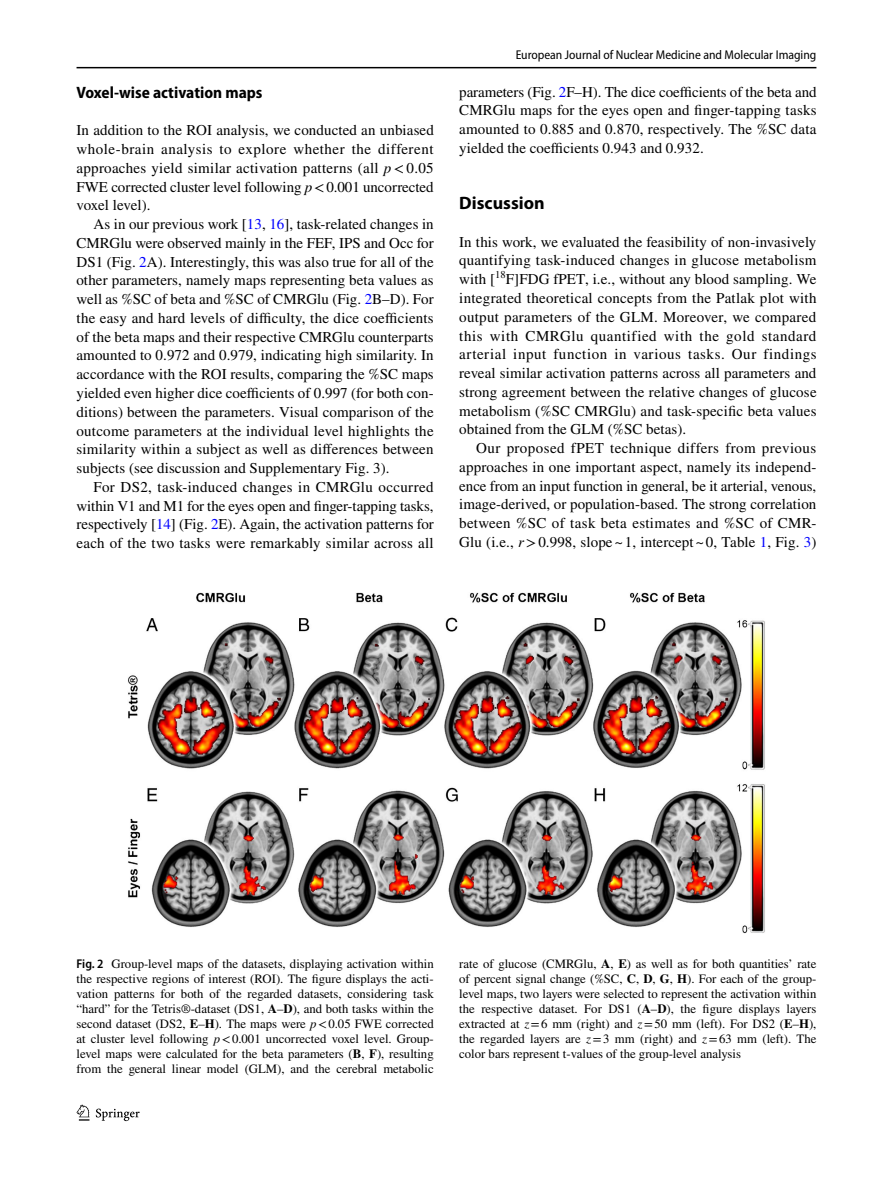
<style>
.page{position:relative;width:893px;height:1187px;background:#fff}
.page>*{position:absolute;margin:0;border:0;box-sizing:border-box;transform-origin:0 0}
.t1{font:700 18px "Myriad Pro";color:#000}
.t2{font:700 semi-condensed 16.5px "Myriad Pro";color:#000}
.t3{font:15px/18.8px "STIX";letter-spacing:.005em;color:#000;text-align:justify}
.t4{font:12.75px/15px "STIX";color:#000;text-align:justify}
.t5{font:semi-condensed 12.75px "Myriad Pro";color:#000}
.s1{font-style:italic}
.s2{color:#00f}
.s3{font-family:"Myriad Pro";font-weight:600;font-stretch:semi-condensed}
.s4{font-weight:700}
</style>
<div class="page">
<hr style="left:77px;top:67px;width:739px;height:1px;background:#000">
<svg style="left:77px;top:1104px;width:12px;height:16px"></svg>
<svg style="left:96px;top:1108px;width:44px;height:12px"></svg>
<img style="left:128px;top:592px;width:637px;height:340px">
<p class="t2" style="left:77px;top:83px;width:188px">Voxel‑wise activation maps</p>
<p class="t3" style="left:77px;top:122px;width:359px">In addition to the ROI analysis, we conducted an unbiased whole-brain analysis to explore whether the different approaches yield similar activation patterns (all <span class="s1">p</span>&lt;0.05<br>FWE corrected cluster level following <span class="s1">p</span>&lt;0.001 uncorrected voxel level).</p>
<p class="t3" style="left:77px;top:216px;width:359px;text-indent:17px">As in our previous work [<span class="s2">13</span>, <span class="s2">16</span>], task-related changes in CMRGlu were observed mainly in the FEF, IPS and Occ for DS1 (Fig. <span class="s2">2</span>A). Interestingly, this was also true for all of the other parameters, namely maps representing beta values as well as %SC of beta and %SC of CMRGlu (Fig. <span class="s2">2</span>B–D). For the easy and hard levels of difficulty, the dice coefficients of the beta maps and their respective CMRGlu counterparts amounted to 0.972 and 0.979, indicating high similarity. In accordance with the ROI results, comparing the %SC maps yielded even higher dice coefficients of 0.997 (for both con&shy;ditions) between the parameters. Visual comparison of the outcome parameters at the individual level highlights the similarity within a subject as well as differences between subjects (see discussion and Supplementary Fig. 3).</p>
<p class="t3" style="left:77px;top:478px;width:359px;text-indent:17px">For DS2, task-induced changes in CMRGlu occurred within V1 and M1 for the eyes open and finger-tapping tasks, respectively [<span class="s2">14</span>] (Fig. <span class="s2">2</span>E). Again, the activation patterns for each of the two tasks were remarkably similar across all</p>
<p class="t5" style="left:516px;top:48px;width:302px">European Journal of Nuclear Medicine and Molecular Imaging</p>
<p class="t3" style="left:459px;top:83px;width:359px">parameters (Fig. <span class="s2">2</span>F–H). The dice coefficients of the beta and CMRGlu maps for the eyes open and finger-tapping tasks amounted to 0.885 and 0.870, respectively. The %SC data yielded the coefficients 0.943 and 0.932.</p>
<p class="t1" style="left:459px;top:191px;width:87px">Discussion</p>
<p class="t3" style="left:459px;top:233px;width:359px">In this work, we evaluated the feasibility of non-invasively quantifying task-induced changes in glucose metabolism with [<sup>18</sup>F]FDG fPET, i.e., without any blood sampling. We integrated theoretical concepts from the Patlak plot with output parameters of the GLM. Moreover, we compared this with CMRGlu quantified with the gold standard arterial input function in various tasks. Our findings reveal similar activation patterns across all parameters and strong agreement between the relative changes of glucose metabolism (%SC CMRGlu) and task-specific beta values obtained from the GLM (%SC betas).</p>
<p class="t3" style="left:459px;top:439px;width:359px;text-indent:17px">Our proposed fPET technique differs from previous approaches in one important aspect, namely its independ&shy;ence from an input function in general, be it arterial, venous, image-derived, or population-based. The strong correlation between %SC of task beta estimates and %SC of CMR-Glu (i.e., <span class="s1">r</span>&gt;0.998, slope ~ 1, intercept ~ 0, Table <span class="s2">1</span>, Fig. <span class="s2">3</span>)</p>
<p class="t4" style="left:77px;top:957px;width:359px"><span class="s3">Fig. 2</span> Group-level maps of the datasets, displaying activation within the respective regions of interest (ROI). The figure displays the acti&shy;vation patterns for both of the regarded datasets, considering task “hard” for the Tetris®-dataset (DS1, <span class="s4">A</span>–<span class="s4">D</span>), and both tasks within the second dataset (DS2, <span class="s4">E</span>–<span class="s4">H</span>). The maps were <span class="s1">p</span>&lt;0.05 FWE corrected at cluster level following <span class="s1">p</span>&lt;0.001 uncorrected voxel level. Group&shy;level maps were calculated for the beta parameters (<span class="s4">B</span>, <span class="s4">F</span>), resulting from the general linear model (GLM), and the cerebral metabolic</p>
<p class="t4" style="left:459px;top:957px;width:359px">rate of glucose (CMRGlu, <span class="s4">A</span>, <span class="s4">E</span>) as well as for both quantities’ rate of percent signal change (%SC, <span class="s4">C</span>, <span class="s4">D</span>, <span class="s4">G</span>, <span class="s4">H</span>). For each of the group&shy;level maps, two layers were selected to represent the activation within the respective dataset. For DS1 (<span class="s4">A</span>–<span class="s4">D</span>), the figure displays layers extracted at <span class="s1">z</span>=6 mm (right) and <span class="s1">z</span>=50 mm (left). For DS2 (<span class="s4">E</span>–<span class="s4">H</span>), the regarded layers are <span class="s1">z</span>=3 mm (right) and <span class="s1">z</span>=63 mm (left). The color bars represent t-values of the group-level analysis</p>
</div>
